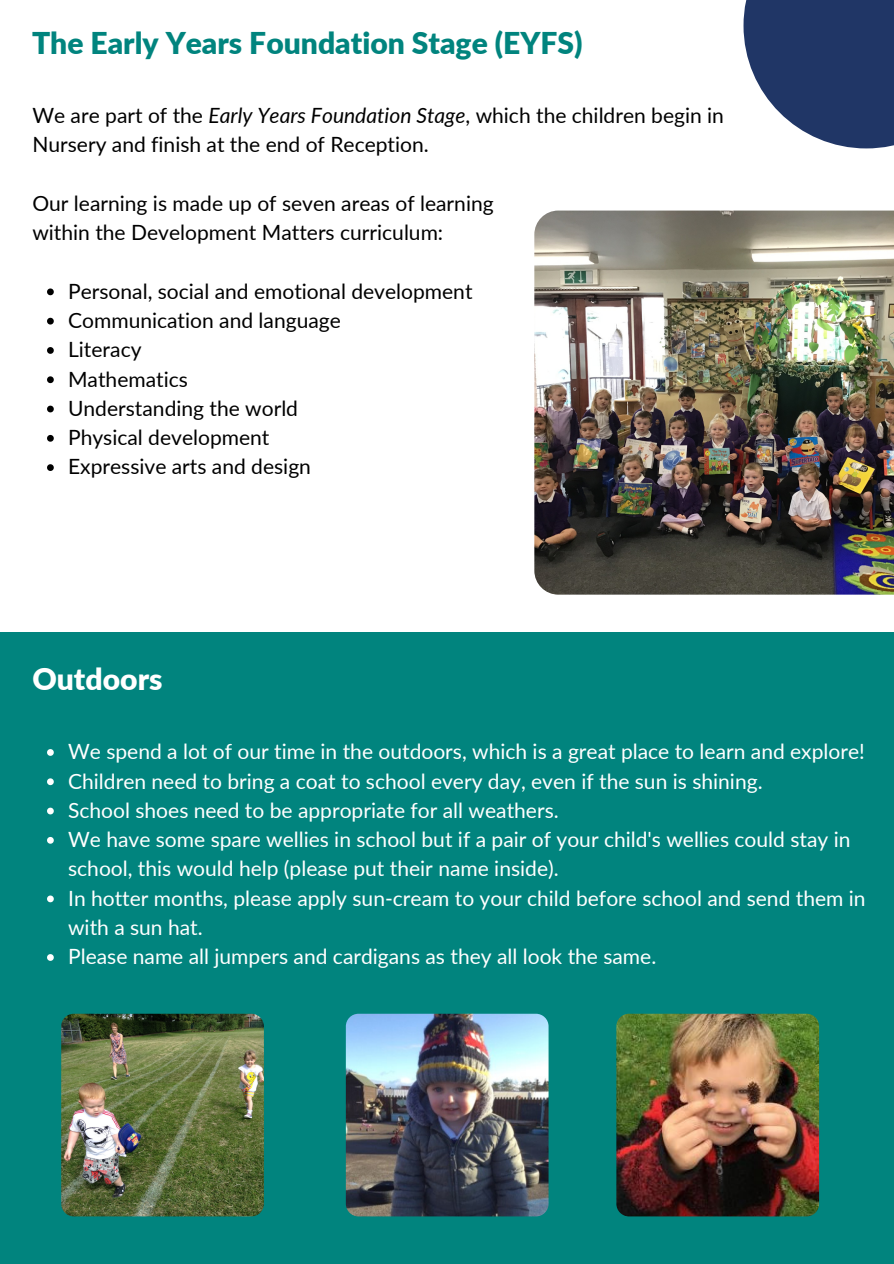
<style>
.page{position:relative;width:894px;height:1264px;background:#fff}
.page>*{position:absolute;margin:0;border:0;box-sizing:border-box;transform-origin:0 0}
.t1{font:900 30px "Lato";color:#01847e}
.t2{font:900 30px "Lato";color:#fff}
.t3{font:21px/29.2px "Lato";color:#fff}
.t4{font:21px/29.2px "Lato";color:#000}
.s1{font-style:italic}
</style>
<div class="page">
<svg style="left:743px;top:0;width:150px;height:148px"></svg>
<svg style="left:47px;top:288px;width:7px;height:7px"></svg>
<svg style="left:47px;top:318px;width:7px;height:6px"></svg>
<svg style="left:47px;top:347px;width:7px;height:7px"></svg>
<svg style="left:47px;top:376px;width:7px;height:7px"></svg>
<svg style="left:47px;top:405px;width:7px;height:7px"></svg>
<svg style="left:47px;top:435px;width:7px;height:6px"></svg>
<svg style="left:47px;top:464px;width:7px;height:7px"></svg>
<img style="left:534px;top:210px;width:359px;height:384px">
<div style="left:0;top:632px;width:893px;height:631px;background:#01847e"></div>
<svg style="left:47px;top:749px;width:7px;height:6px"></svg>
<svg style="left:47px;top:778px;width:7px;height:7px"></svg>
<svg style="left:47px;top:807px;width:7px;height:7px"></svg>
<svg style="left:47px;top:837px;width:7px;height:6px"></svg>
<svg style="left:47px;top:895px;width:7px;height:7px"></svg>
<svg style="left:47px;top:954px;width:7px;height:6px"></svg>
<img style="left:346px;top:1013px;width:202px;height:203px;border-radius:13px">
<img style="left:616px;top:1013px;width:202px;height:203px;border-radius:13px">
<img style="left:61px;top:1013px;width:203px;height:203px;border-radius:13px">
<p class="t1" style="left:32px;top:25px;width:552px">The Early Years Foundation Stage (EYFS)</p>
<p class="t4" style="left:32px;top:100px;width:693px">We are part of the <span class="s1">Early Years Foundation Stage</span>, which the children begin in<br>Nursery and finish at the end of Reception.</p>
<p class="t4" style="left:32px;top:188px;width:462px">Our learning is made up of seven areas of learning</p>
<p class="t4" style="left:32px;top:217px;width:412px">within the Development Matters curriculum:</p>
<p class="t4" style="left:68px;top:276px;width:406px">Personal, social and emotional development</p>
<p class="t4" style="left:68px;top:305px;width:274px">Communication and language</p>
<p class="t4" style="left:68px;top:334px;width:75px">Literacy</p>
<p class="t4" style="left:68px;top:364px;width:121px">Mathematics</p>
<p class="t4" style="left:68px;top:393px;width:231px">Understanding the world</p>
<p class="t4" style="left:68px;top:422px;width:203px">Physical development</p>
<p class="t4" style="left:68px;top:451px;width:244px">Expressive arts and design</p>
<p class="t2" style="left:32px;top:660px;width:132px">Outdoors</p>
<p class="t3" style="left:68px;top:736px;width:798px">We spend a lot of our time in the outdoors, which is a great place to learn and explore!</p>
<p class="t3" style="left:68px;top:765px;width:695px">Children need to bring a coat to school every day, even if the sun is shining.</p>
<p class="t3" style="left:68px;top:795px;width:492px">School shoes need to be appropriate for all weathers.</p>
<p class="t3" style="left:68px;top:824px;width:783px">We have some spare wellies in school but if a pair of your child's wellies could stay in school, this would help (please put their name inside).</p>
<p class="t3" style="left:68px;top:882px;width:798px">In hotter months, please apply sun-cream to your child before school and send them in with a sun hat.</p>
<p class="t3" style="left:68px;top:941px;width:589px">Please name all jumpers and cardigans as they all look the same.</p>
</div>
